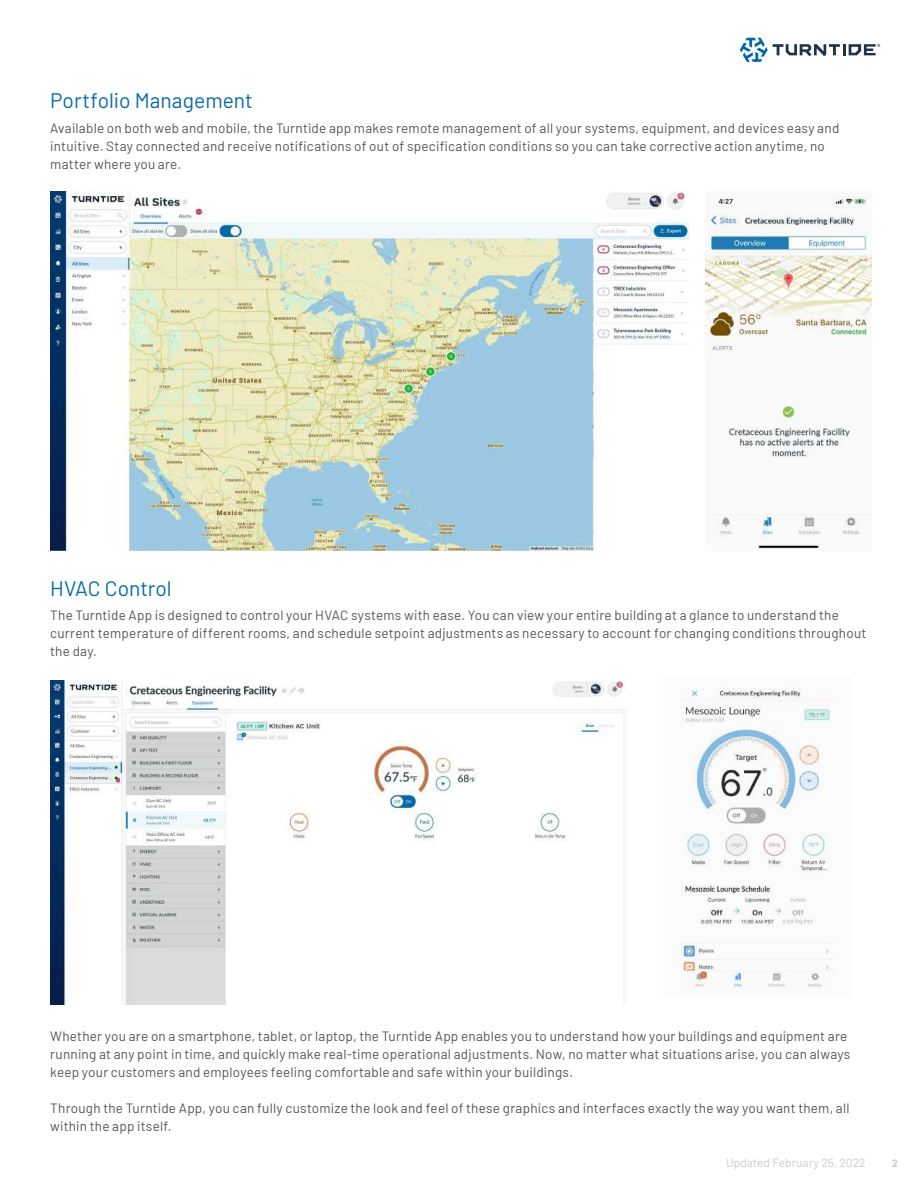
<style>
.page{position:relative;width:918px;height:1188px;background:#fff}
.page>*{position:absolute;margin:0;border:0;box-sizing:border-box;transform-origin:0 0}
.t1{font:21px "Barlow";color:#0a6aa9}
.t2{font:13.5px/18px "Barlow";letter-spacing:.015em;color:#545554}
.t3{font:12px "Barlow";color:#ccc}
.t4{font:700 10.5px "Barlow";color:#ccc}
</style>
<div class="page">
<svg style="left:740px;top:38px;width:140px;height:24px"></svg>
<img style="left:50px;top:191px;width:639px;height:360px">
<img style="left:50px;top:681px;width:576px;height:324px">
<img style="left:674px;top:688px;width:159px;height:301px">
<img style="left:705px;top:191px;width:166px;height:358px">
<h1 class="t1" style="left:50px;top:94px;width:204px">Portfolio Management</h1>
<p class="t2" style="left:50px;top:118px;width:791px">Available on both web and mobile, the Turntide app makes remote management of all your systems, equipment, and devices easy and intuitive. Stay connected and receive notifications of out of specification conditions so you can take corrective action anytime, no matter where you are.</p>
<h1 class="t1" style="left:50px;top:581px;width:123px">HVAC Control</h1>
<p class="t2" style="left:50px;top:605px;width:818px">The Turntide App is designed to control your HVAC systems with ease. You can view your entire building at a glance to understand the current temperature of different rooms, and schedule setpoint adjustments as necessary to account for changing conditions throughout the day.</p>
<p class="t2" style="left:50px;top:1028px;width:802px">Whether you are on a smartphone, tablet, or laptop, the Turntide App enables you to understand how your buildings and equipment are running at any point in time, and quickly make real-time operational adjustments. Now, no matter what situations arise, you can always keep your customers and employees feeling comfortable and safe within your buildings.</p>
<p class="t2" style="left:50px;top:1100px;width:801px">Through the Turntide App, you can fully customize the look and feel of these graphics and interfaces exactly the way you want them, all within the app itself.</p>
<p class="t3" style="left:726px;top:1158px;width:141px">Updated February 25, 2022</p>
<p class="t4" style="left:892px;top:1158px;width:7px">2</p>
</div>
